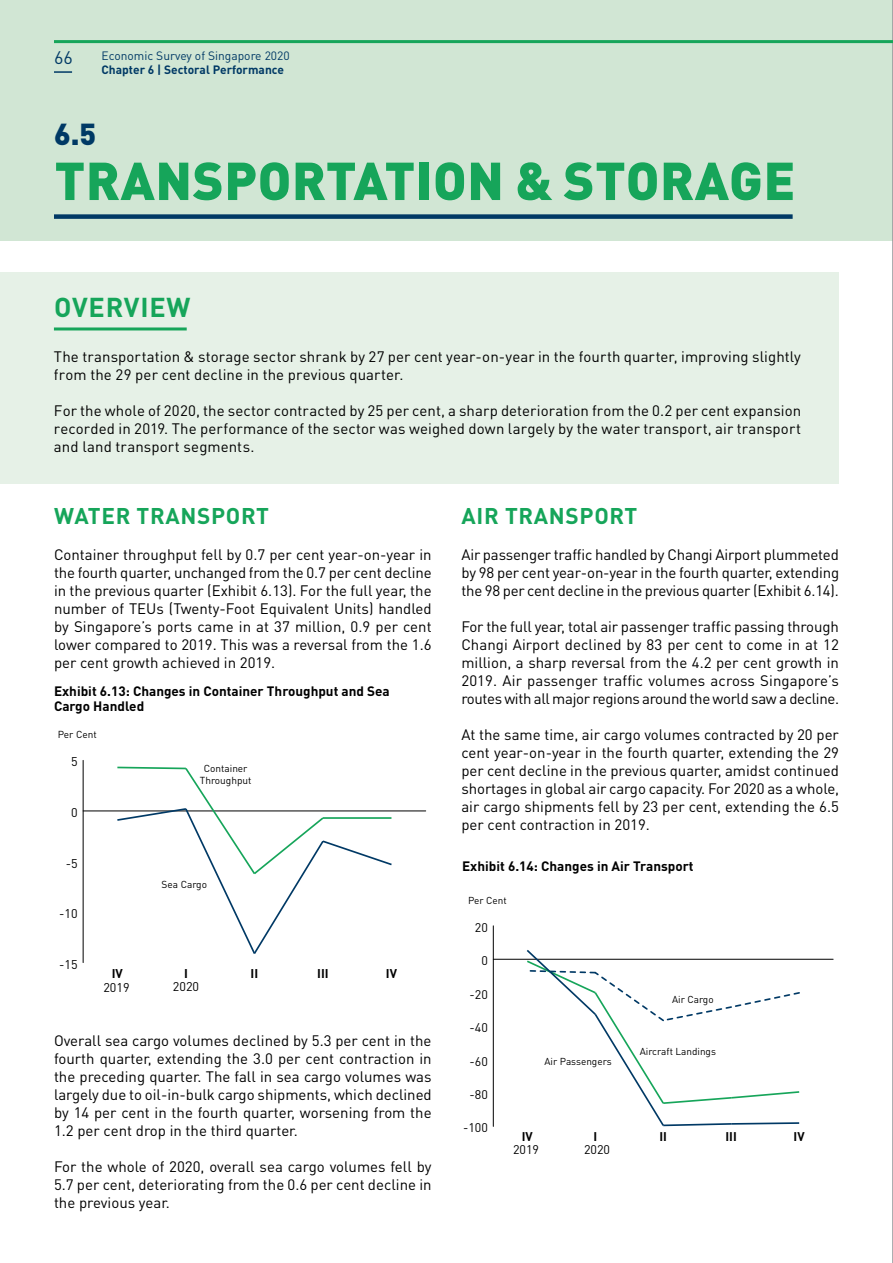
<style>
.page{position:relative;width:893px;height:1263px;background:#fff}
.page>*{position:absolute;margin:0;border:0;box-sizing:border-box;transform-origin:0 0}
.t1{font:900 52.5px "DIN Pro";letter-spacing:.01em;color:#16a55a}
.t2{font:900 30px "DIN Pro";color:#003965}
.t3{font:700 27px "DIN Pro";letter-spacing:.03em;color:#16a55a}
.t4{font:700 22.5px "DIN Pro";letter-spacing:.03em;color:#16a55a}
.t5{font:18px "DIN Pro";color:#003965}
.t6{font:15px/18px "DIN Pro";color:#000;text-align:justify}
.t7{font:700 13.5px/15px "DIN Pro";color:#000}
.t8{font:12.6px "DIN Pro";color:#000}
.t9{font:700 12.6px "DIN Pro";color:#000}
.t10{font:12.45px "DIN Pro";color:#000}
.t11{font:700 12.45px "DIN Pro";color:#000}
.t12{font:12px "DIN Pro";color:#003965}
.t13{font:700 12px "DIN Pro";color:#003965}
.t14{font:10.05px/12px "DIN Pro";color:#000;text-align:center}
</style>
<div class="page">
<div style="left:0;top:0;width:893px;height:241px;background:#d1e6d4"></div>
<hr style="left:83px;top:810px;width:343px;height:1px;background:#000">
<hr style="left:83px;top:760px;width:1px;height:202px;background:#000">
<svg style="left:115px;top:766px;width:279px;height:188px"></svg>
<hr style="left:493px;top:959px;width:340px;height:1px;background:#000">
<hr style="left:493px;top:926px;width:1px;height:200px;background:#000">
<svg style="left:525px;top:950px;width:276px;height:177px"></svg>
<div style="left:54px;top:214px;width:739px;height:5px;background:#003965"></div>
<div style="left:0;top:272px;width:839px;height:212px;background:#e6f1e7"></div>
<hr style="left:54px;top:327px;width:133px;height:3px;background:#16a55a">
<hr style="left:892px;top:0;width:1px;height:1263px;background:#939598">
<svg style="left:54px;top:71px;width:18px;height:2px"></svg>
<hr style="left:54px;top:40px;width:839px;height:3px;background:#16a55a">
<p class="t5" style="left:54px;top:45px;width:20px">66</p>
<p class="t12" style="left:101px;top:48px;width:190px">Economic Survey of Singapore 2020</p>
<p class="t13" style="left:101px;top:60px;width:184px">Chapter 6 | Sectoral Performance</p>
<h2 class="t2" style="left:54px;top:108px;width:44px">6.5</h2>
<h1 class="t1" style="left:55px;top:136px;width:742px">TRANSPORTATION &amp; STORAGE</h1>
<h3 class="t3" style="left:54px;top:285px;width:138px">OVERVIEW</h3>
<p class="t6" style="left:54px;top:347px;width:748px">The transportation &amp; storage sector shrank by 27 per cent year-on-year in the fourth quarter, improving slightly from the 29 per cent decline in the previous quarter.</p>
<p class="t6" style="left:54px;top:401px;width:749px">For the whole of 2020, the sector contracted by 25 per cent, a sharp deterioration from the 0.2 per cent expansion recorded in 2019. The performance of the sector was weighed down largely by the water transport, air transport and land transport segments.</p>
<h3 class="t4" style="left:54px;top:497px;width:216px">WATER TRANSPORT</h3>
<p class="t6" style="left:54px;top:545px;width:379px">Container throughput fell by 0.7 per cent year-on-year in the fourth quarter, unchanged from the 0.7 per cent decline in the previous quarter (Exhibit 6.13). For the full year, the number of TEUs (Twenty-Foot Equivalent Units) handled by Singapore’s ports came in at 37 million, 0.9 per cent lower compared to 2019. This was a reversal from the 1.6 per cent growth achieved in 2019.</p>
<p class="t7" style="left:54px;top:682px;width:337px">Exhibit 6.13: Changes in Container Throughput and Sea<br>Cargo Handled</p>
<p class="t14" style="left:58px;top:728px;width:41px">Per Cent</p>
<p class="t8" style="left:71px;top:753px;width:8px">5</p>
<p class="t8" style="left:71px;top:804px;width:8px">0</p>
<p class="t8" style="left:66px;top:854px;width:13px">-5</p>
<p class="t8" style="left:59px;top:905px;width:20px">-10</p>
<p class="t8" style="left:59px;top:955px;width:20px">-15</p>
<p class="t14" style="left:200px;top:762px;width:53px">Container<br>Throughput</p>
<p class="t14" style="left:162px;top:878px;width:47px">Sea Cargo</p>
<p class="t9" style="left:112px;top:965px;width:13px">IV</p>
<p class="t9" style="left:184px;top:965px;width:5px">I</p>
<p class="t9" style="left:251px;top:965px;width:9px">II</p>
<p class="t9" style="left:317px;top:965px;width:13px">III</p>
<p class="t9" style="left:386px;top:965px;width:13px">IV</p>
<p class="t8" style="left:103px;top:978px;width:28px">2019</p>
<p class="t8" style="left:173px;top:978px;width:28px">2020</p>
<p class="t6" style="left:54px;top:1031px;width:379px">Overall sea cargo volumes declined by 5.3 per cent in the fourth quarter, extending the 3.0 per cent contraction in the preceding quarter. The fall in sea cargo volumes was largely due to oil-in-bulk cargo shipments, which declined by 14 per cent in the fourth quarter, worsening from the 1.2 per cent drop in the third quarter.</p>
<p class="t6" style="left:54px;top:1157px;width:379px">For the whole of 2020, overall sea cargo volumes fell by 5.7 per cent, deteriorating from the 0.6 per cent decline in the previous year.</p>
<h3 class="t4" style="left:462px;top:497px;width:177px">AIR TRANSPORT</h3>
<p class="t6" style="left:461px;top:545px;width:379px">Air passenger traffic handled by Changi Airport plummeted by 98 per cent year-on-year in the fourth quarter, extending the 98 per cent decline in the previous quarter (Exhibit 6.14).</p>
<p class="t6" style="left:461px;top:617px;width:379px">For the full year, total air passenger traffic passing through Changi Airport declined by 83 per cent to come in at 12 million, a sharp reversal from the 4.2 per cent growth in 2019. Air passenger traffic volumes across Singapore’s routes with all major regions around the world saw a decline.</p>
<p class="t6" style="left:461px;top:725px;width:379px">At the same time, air cargo volumes contracted by 20 per cent year-on-year in the fourth quarter, extending the 29 per cent decline in the previous quarter, amidst continued shortages in global air cargo capacity. For 2020 as a whole, air cargo shipments fell by 23 per cent, extending the 6.5 per cent contraction in 2019.</p>
<p class="t7" style="left:462px;top:857px;width:233px">Exhibit 6.14: Changes in Air Transport</p>
<p class="t14" style="left:468px;top:894px;width:40px">Per Cent</p>
<p class="t10" style="left:475px;top:919px;width:15px">20</p>
<p class="t10" style="left:481px;top:952px;width:8px">0</p>
<p class="t10" style="left:470px;top:986px;width:20px">-20</p>
<p class="t10" style="left:470px;top:1019px;width:20px">-40</p>
<p class="t10" style="left:470px;top:1052px;width:20px">-60</p>
<p class="t10" style="left:470px;top:1086px;width:20px">-80</p>
<p class="t10" style="left:463px;top:1119px;width:26px">-100</p>
<p class="t14" style="left:545px;top:1055px;width:69px">Air Passengers</p>
<p class="t14" style="left:672px;top:993px;width:43px">Air Cargo</p>
<p class="t14" style="left:640px;top:1045px;width:78px">Aircraft Landings</p>
<p class="t11" style="left:522px;top:1128px;width:13px">IV</p>
<p class="t11" style="left:593px;top:1128px;width:5px">I</p>
<p class="t11" style="left:659px;top:1128px;width:9px">II</p>
<p class="t11" style="left:725px;top:1128px;width:13px">III</p>
<p class="t11" style="left:794px;top:1128px;width:13px">IV</p>
<p class="t10" style="left:513px;top:1141px;width:28px">2019</p>
<p class="t10" style="left:584px;top:1141px;width:28px">2020</p>
</div>
